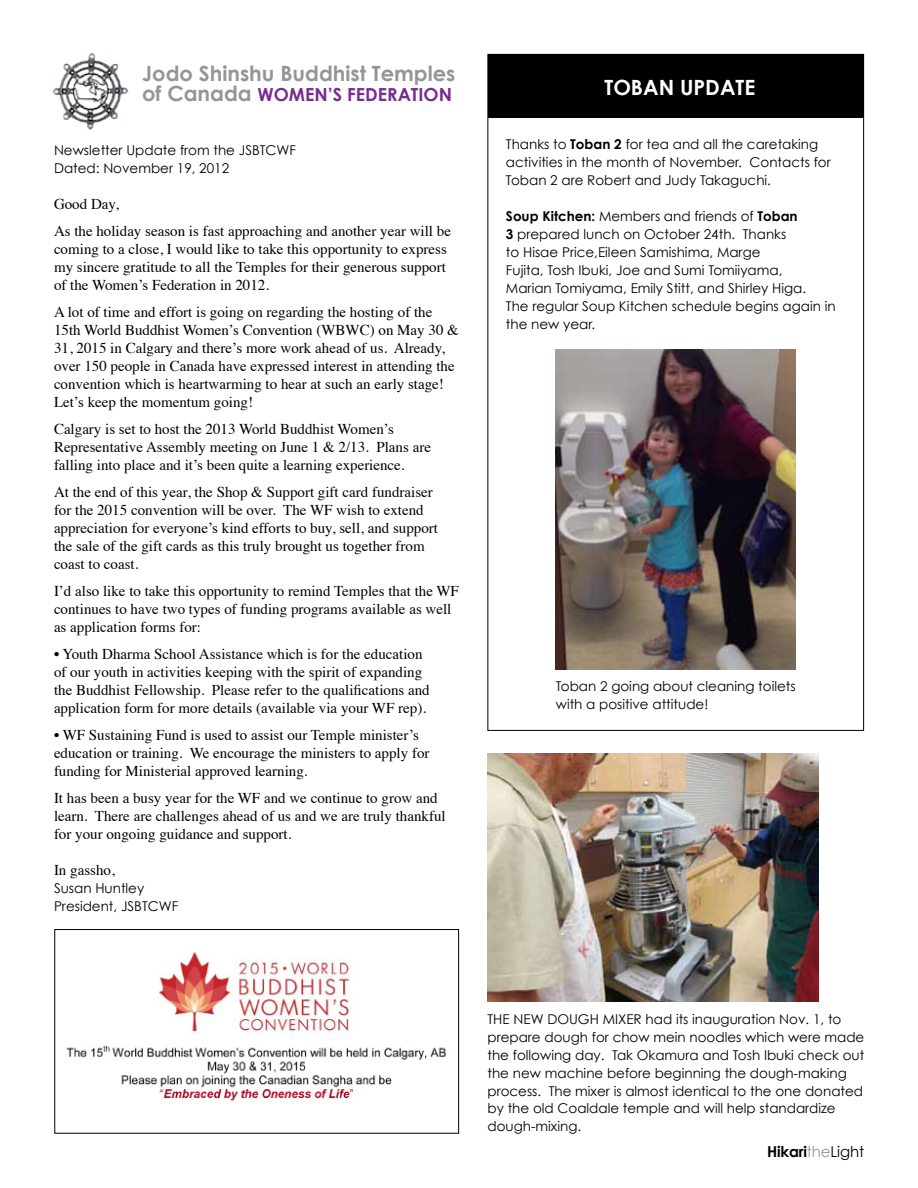
<style>
.page{position:relative;width:918px;height:1188px;background:#fff}
.page>*{position:absolute;margin:0;border:0;box-sizing:border-box;transform-origin:0 0}
.t1{font:700 21px "Century Gothic";color:#939598}
.t2{font:700 21px "Century Gothic";color:#fff}
.t3{font:700 18px "Century Gothic";color:#782b90}
.t4{font:15px/18px "Times";color:#000}
.t5{font:700 15px "Century Gothic";letter-spacing:-.01em;color:#000}
.t6{font:13.5px/18px "Century Gothic";color:#000}
.s1{font-size:21px;color:#939598}
.s2{font-weight:700}
.s3{font-weight:400;color:#939598}
.s4{font-weight:400}
</style>
<div class="page">
<div style="left:488px;top:54px;width:376px;height:64px;background:#000"></div>
<img style="left:52px;top:53px;width:77px;height:77px">
<img style="left:66px;top:944px;width:394px;height:160px">
<div style="left:54px;top:929px;width:405px;height:205px;border:1px solid #000"></div>
<img style="left:556px;top:350px;width:240px;height:320px">
<img style="left:488px;top:753px;width:331px;height:249px">
<h1 class="t1" style="left:142px;top:60px;width:315px">Jodo Shinshu Buddhist Temples</h1>
<p class="t3" style="left:142px;top:83px;width:311px"><span class="s1">of Canada</span> WOMEN’S FEDERATION</p>
<p class="t6" style="left:54px;top:141px;width:244px">Newsletter Update from the JSBTCWF<br>Dated: November 19, 2012</p>
<p class="t4" style="left:54px;top:189px;width:399px;line-height:27px">Good Day,<br>As the holiday season is fast approaching and another year will be</p>
<p class="t4" style="left:54px;top:238px;width:394px;text-align:justify">coming to a close, I would like to take this opportunity to express my sincere gratitude to all the Temples for their generous support of the Women’s Federation in 2012.</p>
<p class="t4" style="left:54px;top:301px;width:406px">A lot of time and effort is going on regarding the hosting of the 15th World Buddhist Women’s Convention (WBWC) on May 30 &amp; 31, 2015 in Calgary and there’s more work ahead of us. Already, over 150 people in Canada have expressed interest in attending the convention which is heartwarming to hear at such an early stage!<br>Let’s keep the momentum going!</p>
<p class="t4" style="left:54px;top:418px;width:379px">Calgary is set to host the 2013 World Buddhist Women’s<br>Representative Assembly meeting on June 1 &amp; 2/13. Plans are falling into place and it’s been quite a learning experience.</p>
<p class="t4" style="left:54px;top:481px;width:386px">At the end of this year, the Shop &amp; Support gift card fundraiser for the 2015 convention will be over. The WF wish to extend appreciation for everyone’s kind efforts to buy, sell, and support the sale of the gift cards as this truly brought us together from coast to coast.</p>
<p class="t4" style="left:54px;top:580px;width:406px">I’d also like to take this opportunity to remind Temples that the WF continues to have two types of funding programs available as well as application forms for:</p>
<p class="t4" style="left:54px;top:643px;width:377px">• Youth Dharma School Assistance which is for the education of our youth in activities keeping with the spirit of expanding the Buddhist Fellowship. Please refer to the qualifications and application form for more details (available via your WF rep).</p>
<p class="t4" style="left:54px;top:724px;width:377px">• WF Sustaining Fund is used to assist our Temple minister’s education or training. We encourage the ministers to apply for funding for Ministerial approved learning.</p>
<p class="t4" style="left:54px;top:787px;width:393px">It has been a busy year for the WF and we continue to grow and learn. There are challenges ahead of us and we are truly thankful for your ongoing guidance and support.</p>
<p class="t4" style="left:54px;top:859px;width:62px">In gassho,</p>
<p class="t6" style="left:54px;top:879px;width:126px">Susan Huntley<br>President, JSBTCWF</p>
<h1 class="t2" style="left:605px;top:74px;width:152px">TOBAN UPDATE</h1>
<p class="t6" style="left:506px;top:135px;width:326px">Thanks to <span class="s2">Toban 2</span> for tea and all the caretaking activities in the month of November. Contacts for<br>Toban 2 are Robert and Judy Takaguchi.</p>
<p class="t6" style="left:506px;top:207px;width:331px"><span class="s2">Soup Kitchen:</span> Members and friends of <span class="s2">Toban<br>3</span> prepared lunch on October 24th. Thanks<br>to Hisae Price,Eileen Samishima, Marge<br>Fujita, Tosh Ibuki, Joe and Sumi Tomiiyama,<br>Marian Tomiyama, Emily Stitt, and Shirley Higa.<br>The regular Soup Kitchen schedule begins again in the new year.</p>
<p class="t6" style="left:556px;top:677px;width:241px">Toban 2 going about cleaning toilets with a positive attitude!</p>
<p class="t6" style="left:488px;top:1009px;width:378px">THE NEW DOUGH MIXER had its inauguration Nov. 1, to prepare dough for chow mein noodles which were made the following day. Tak Okamura and Tosh Ibuki check out the new machine before beginning the dough-making process. The mixer is almost identical to the one donated by the old Coaldale temple and will help standardize dough-mixing.</p>
<p class="t5" style="left:767px;top:1142px;width:99px">Hikari<span class="s3">the</span><span class="s4">Light</span></p>
</div>
